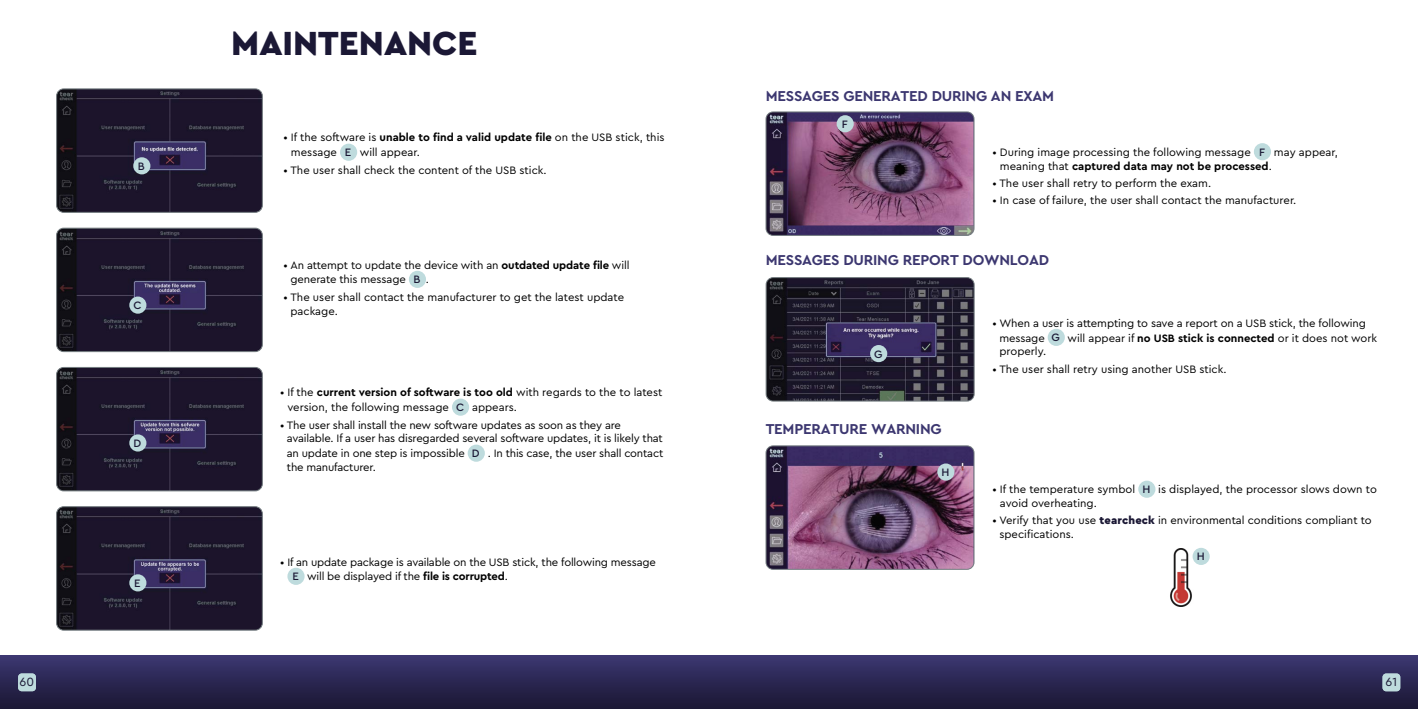
<style>
.page{position:relative;width:1418px;height:709px;background:#fff}
.page>*{position:absolute;margin:0;border:0;box-sizing:border-box;transform-origin:0 0}
.t1{font:900 35px "Cera Pro";color:#1b1835}
.t2{font:700 15px "Cera Pro";letter-spacing:-.015em;color:#3c3770}
.t3{font:12.5px "Cera Pro";color:#1b1835}
.t4{font:11.25px/13.8px "Cera Pro";color:#000}
.t5{font:500 11.25px "Cera Pro";color:#1b1835}
.s1{font-weight:700}
.s2{font-weight:500;color:#1b1835}
.s3{font-weight:900;color:#1b1835}
</style>
<div class="page">
<div style="left:0;top:656px;width:709px;height:53px;background:linear-gradient(to bottom,#3b3771,#1a1632)"></div>
<div style="left:709px;top:656px;width:708px;height:53px;background:linear-gradient(to bottom,#3b3771,#1a1632)"></div>
<div style="left:1382px;top:673px;width:18px;height:18px;background:#bedbdd;border-radius:4px"></div>
<div style="left:18px;top:673px;width:18px;height:18px;background:#bedbdd;border-radius:4px"></div>
<div style="left:409px;top:271px;width:17px;height:17px;background:#bedbdd;border-radius:50%"></div>
<img style="left:57px;top:89px;width:205px;height:122px">
<div style="left:56px;top:89px;width:207px;height:124px;border:1px solid #727b7f;border-radius:7px"></div>
<img style="left:57px;top:228px;width:205px;height:123px">
<div style="left:56px;top:228px;width:207px;height:124px;border:1px solid #727b7f;border-radius:7px"></div>
<img style="left:57px;top:508px;width:205px;height:122px">
<div style="left:56px;top:506px;width:207px;height:124px;border:1px solid #727b7f;border-radius:7px"></div>
<img style="left:766px;top:112px;width:208px;height:123px">
<div style="left:765px;top:112px;width:209px;height:124px;border:1px solid #727b7f;border-radius:7px"></div>
<div style="left:340px;top:144px;width:17px;height:17px;background:#bedbdd;border-radius:50%"></div>
<div style="left:287px;top:567px;width:17px;height:18px;background:#bedbdd;border-radius:50%"></div>
<div style="left:1253px;top:143px;width:17px;height:17px;background:#bedbdd;border-radius:50%"></div>
<div style="left:1047px;top:329px;width:17px;height:17px;background:#bedbdd;border-radius:50%"></div>
<img style="left:767px;top:278px;width:207px;height:123px">
<div style="left:765px;top:277px;width:209px;height:124px;border:1px solid #727b7f;border-radius:7px"></div>
<div style="left:133px;top:157px;width:17px;height:17px;background:#bedbdd;border-radius:50%"></div>
<div style="left:129px;top:296px;width:17px;height:18px;background:#bedbdd;border-radius:50%"></div>
<div style="left:129px;top:574px;width:17px;height:17px;background:#bedbdd;border-radius:50%"></div>
<div style="left:870px;top:345px;width:17px;height:17px;background:#bedbdd;border-radius:50%"></div>
<div style="left:836px;top:115px;width:17px;height:17px;background:#bedbdd;border-radius:50%"></div>
<div style="left:452px;top:398px;width:17px;height:18px;background:#bedbdd;border-radius:50%"></div>
<div style="left:467px;top:444px;width:18px;height:18px;background:#bedbdd;border-radius:50%"></div>
<img style="left:57px;top:368px;width:205px;height:123px">
<div style="left:56px;top:367px;width:207px;height:124px;border:1px solid #727b7f;border-radius:7px"></div>
<div style="left:129px;top:434px;width:17px;height:17px;background:#bedbdd;border-radius:50%"></div>
<div style="left:1138px;top:480px;width:17px;height:18px;background:#bedbdd;border-radius:50%"></div>
<img style="left:766px;top:446px;width:208px;height:123px">
<div style="left:765px;top:445px;width:209px;height:124px;border:1px solid #727b7f;border-radius:7px"></div>
<div style="left:937px;top:463px;width:17px;height:17px;background:#bedbdd;border-radius:50%"></div>
<img style="left:1170px;top:549px;width:39px;height:57px">
<div style="left:1192px;top:548px;width:17px;height:17px;background:#bedbdd;border-radius:50%"></div>
<p class="t5" style="left:138px;top:158px;width:8px">B</p>
<p class="t5" style="left:133px;top:298px;width:10px">C</p>
<p class="t5" style="left:133px;top:435px;width:9px">D</p>
<p class="t5" style="left:134px;top:575px;width:8px">E</p>
<h1 class="t1" style="left:231px;top:20px;width:248px">MAINTENANCE</h1>
<p class="t4" style="left:291px;top:130px;width:375px;line-height:15px;text-indent:-7px">• If the software is <span class="s1">unable to find a valid update file</span> on the USB stick, this message <span class="s2">E</span> will appear.</p>
<p class="t4" style="left:283px;top:162px;width:265px">• The user shall check the content of the USB stick.</p>
<p class="t4" style="left:290px;top:257px;width:340px;line-height:15px;text-indent:-7px">• An attempt to update the device with an <span class="s1">outdated update file</span> will generate this message <span class="s2">B</span> .</p>
<p class="t4" style="left:290px;top:290px;width:335px;text-indent:-7px">• The user shall contact the manufacturer to get the latest update package.</p>
<p class="t4" style="left:287px;top:384px;width:376px;line-height:15px;text-indent:-7px">• If the <span class="s1">current version of software is too old</span> with regards to the to latest version, the following message <span class="s2">C</span> appears.</p>
<p class="t4" style="left:287px;top:417px;width:377px;text-indent:-7px">• The user shall install the new software updates as soon as they are available. If a user has disregarded several software updates, it is likely that</p>
<p class="t4" style="left:287px;top:446px;width:378px">an update in one step is impossible <span class="s2">D</span> . In this case, the user shall contact the manufacturer.</p>
<p class="t4" style="left:292px;top:553px;width:365px;line-height:15px;text-indent:-12px">• If an update package is available on the USB stick, the following message<br><span class="s2">E</span> will be displayed if the <span class="s1">file is corrupted</span>.</p>
<h2 class="t2" style="left:765px;top:86px;width:290px">MESSAGES GENERATED DURING AN EXAM</h2>
<p class="t5" style="left:841px;top:116px;width:7px">F</p>
<p class="t4" style="left:1000px;top:145px;width:339px;text-indent:-7px">• During image processing the following message <span class="s2">F</span> may appear, meaning that <span class="s1">captured data may not be processed</span>.</p>
<p class="t4" style="left:992px;top:176px;width:220px">• The user shall retry to perform the exam.</p>
<p class="t4" style="left:992px;top:193px;width:305px">• In case of failure, the user shall contact the manufacturer.</p>
<h2 class="t2" style="left:765px;top:250px;width:285px">MESSAGES DURING REPORT DOWNLOAD</h2>
<p class="t5" style="left:874px;top:346px;width:10px">G</p>
<h2 class="t2" style="left:765px;top:419px;width:177px">TEMPERATURE WARNING</h2>
<p class="t5" style="left:941px;top:465px;width:9px">H</p>
<p class="t4" style="left:999px;top:315px;width:379px;line-height:15px;text-indent:-7px">• When a user is attempting to save a report on a USB stick, the following message <span class="s2">G</span> will appear if <span class="s1">no USB stick is connected</span> or it does not work</p>
<p class="t4" style="left:999px;top:344px;width:48px">properly.</p>
<p class="t4" style="left:992px;top:361px;width:235px">• The user shall retry using another USB stick.</p>
<p class="t4" style="left:1000px;top:482px;width:378px;text-indent:-7px">• If the temperature symbol <span class="s2">H</span> is displayed, the processor slows down to avoid overheating.</p>
<p class="t4" style="left:999px;top:513px;width:374px;text-indent:-7px">• Verify that you use <span class="s3">tearcheck</span> in environmental conditions compliant to specifications.</p>
<p class="t5" style="left:1196px;top:549px;width:9px">H</p>
<p class="t3" style="left:20px;top:673px;width:16px">60</p>
<p class="t3" style="left:1385px;top:673px;width:13px">61</p>
</div>
